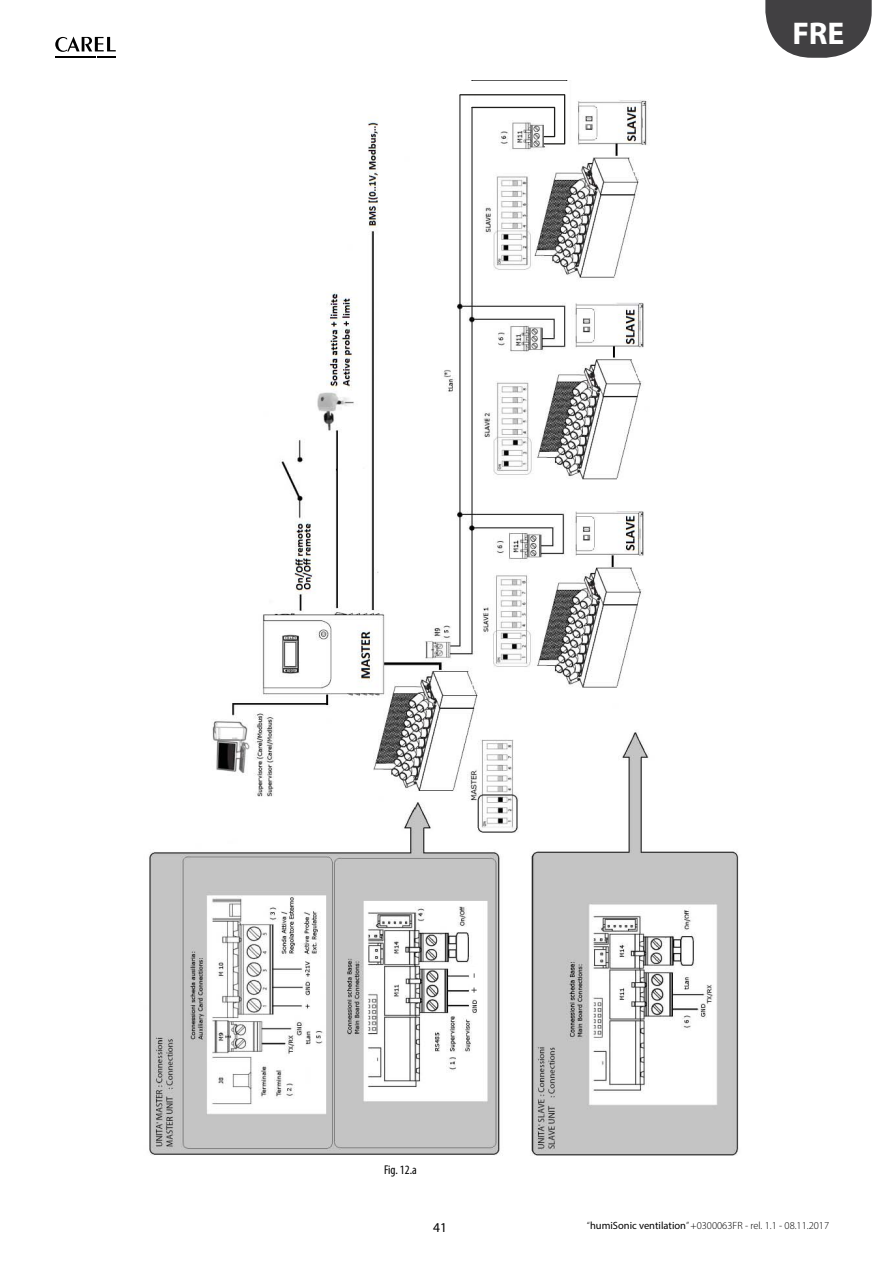
<style>
.page{position:relative;width:893px;height:1263px;background:#fff}
.page>*{position:absolute;margin:0;border:0;box-sizing:border-box;transform-origin:0 0}
.t1{font:700 31.5px "Myriad Pro";color:#fff}
.t2{font:13.5px "Myriad Pro";color:#000}
.t3{font:condensed 12.75px "Myriad Pro";color:#000}
.t4{font:300 10.5px "Myriad Pro";color:#000}
.t5{font:9.75px "Myriad Pro";color:#000}
.s1{font-weight:400}
</style>
<div class="page">
<svg style="left:55px;top:37px;width:61px;height:21px"></svg>
<svg style="left:765px;top:0;width:107px;height:58px;background:#5d5d5e"></svg>
<img style="left:149px;top:100px;width:590px;height:1055px">
<div style="left:544px;top:81px;width:25px;height:65px;background:#fff"></div>
<svg style="left:459px;top:94px;width:107px;height:51px"></svg>
<div style="left:470px;top:967px;width:10px;height:27px;background:#fff"></div>
<h1 class="t1" style="left:792px;top:22px;width:54px">FRE</h1>
<p class="t5" style="left:470px;top:993px;width:21px;rotate:-90deg">+ –</p>
<p class="t3" style="left:384px;top:1165px;width:34px">Fig. 12.a</p>
<p class="t2" style="left:433px;top:1222px;width:15px">41</p>
<p class="t4" style="left:587px;top:1222px;width:244px">“<span class="s1">humiSonic ventilation</span>” +0300063FR - rel. 1.1 - 08.11.2017</p>
</div>
